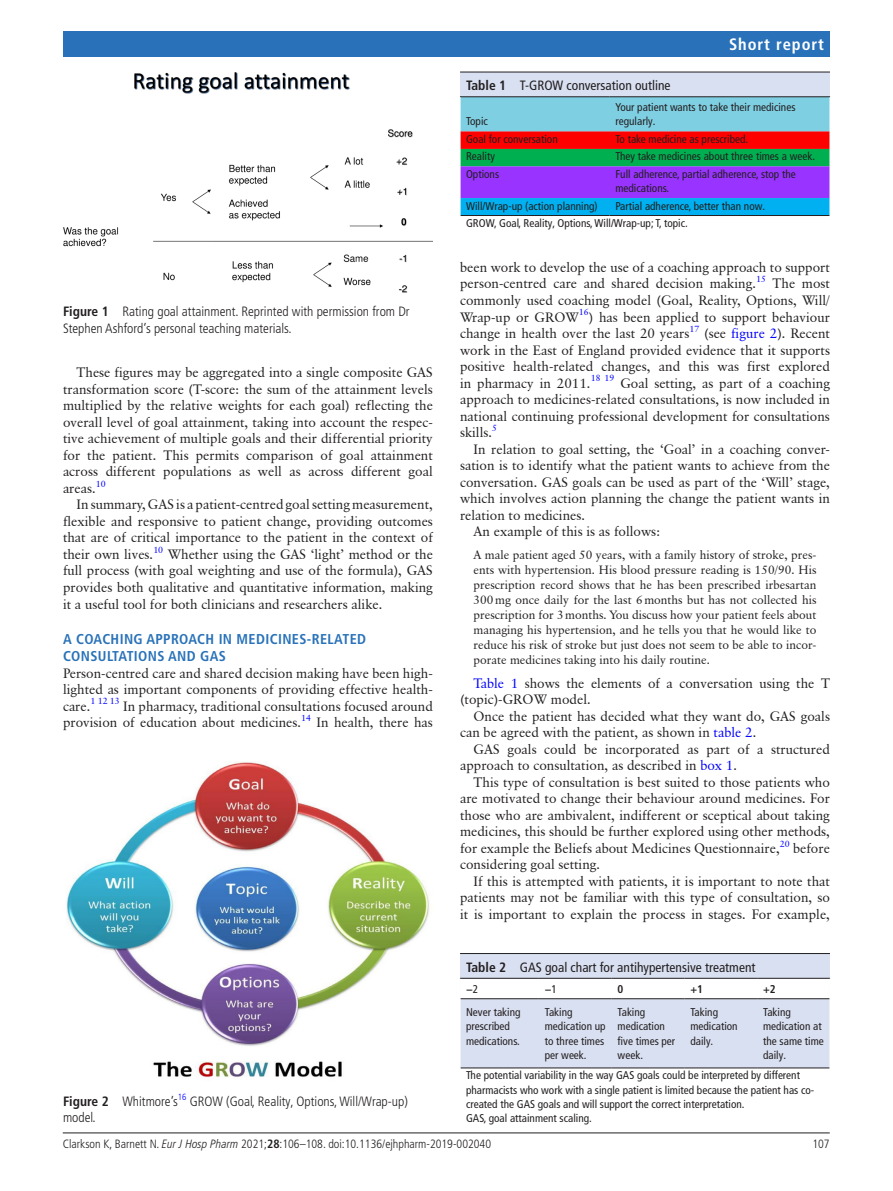
<style>
.page{position:relative;width:893px;height:1191px;background:#fff}
.page>*{position:absolute;margin:0;border:0;box-sizing:border-box;transform-origin:0 0}
.t1{font:700 condensed 16.5px "Frutiger LT Pro";color:#fff}
.t2{font:700 condensed 14.25px/17.2px "Frutiger LT Pro";letter-spacing:.025em;color:#2972b9}
.t3{font:13.5px/16.5px "Classical Garamond BT";color:#231f20;text-align:justify}
.t4{font:300 condensed 13.5px/16.5px "Frutiger LT Pro";color:#231f20}
.t5{font:condensed 13.5px "Frutiger LT Pro";color:#231f20}
.t6{font:12px/15px "Classical Garamond BT";color:#231f20;text-align:justify}
.t7{font:300 condensed 12px "Frutiger LT Pro";color:#231f20}
.t8{font:condensed 11.25px/14.2px "Frutiger LT Pro";color:#231f20}
.t9{font:700 condensed 11.25px "Frutiger LT Pro";color:#231f20}
.s1{font-weight:700}
.s2{color:#00f}
.s3{font-weight:400}
.s4{font-style:italic}
</style>
<div class="page">
<hr style="left:63px;top:1132px;width:767px;height:1px;background:#231f20">
<div style="left:63px;top:31px;width:767px;height:25px;background:#2972b9"></div>
<img style="left:63px;top:72px;width:370px;height:220px">
<img style="left:66px;top:761px;width:363px;height:317px">
<div style="left:460px;top:72px;width:370px;height:155px;background:#d9e0f1"></div>
<hr style="left:460px;top:72px;width:370px;height:1px;background:#231f20">
<hr style="left:460px;top:96px;width:149px;height:1px;background:#231f20">
<hr style="left:609px;top:96px;width:221px;height:1px;background:#231f20">
<svg style="left:460px;top:97px;width:370px;height:130px;background:#7e87b9"></svg>
<hr style="left:466px;top:226px;width:364px;height:2px;background:#fff">
<div style="left:460px;top:953px;width:370px;height:169px;background:#d9e0f1"></div>
<hr style="left:460px;top:953px;width:370px;height:1px;background:#231f20">
<div style="left:460px;top:1068px;width:370px;height:54px;background:#fff"></div>
<hr style="left:460px;top:998px;width:79px;height:1px;background:#231f20">
<hr style="left:539px;top:998px;width:73px;height:1px;background:#231f20">
<hr style="left:612px;top:998px;width:72px;height:1px;background:#231f20">
<hr style="left:684px;top:998px;width:73px;height:1px;background:#231f20">
<hr style="left:757px;top:998px;width:73px;height:1px;background:#231f20">
<hr style="left:460px;top:1067px;width:79px;height:1px;background:#231f20">
<hr style="left:539px;top:1067px;width:73px;height:1px;background:#231f20">
<hr style="left:612px;top:1067px;width:72px;height:1px;background:#231f20">
<hr style="left:684px;top:1067px;width:73px;height:1px;background:#231f20">
<hr style="left:757px;top:1067px;width:73px;height:1px;background:#231f20">
<hr style="left:460px;top:998px;width:1px;height:70px;background:#fff">
<div style="left:460px;top:978px;width:371px;height:20px;background:#fff"></div>
<p class="t1" style="left:729px;top:34px;width:96px">SHORT REPORT</p>
<p class="t5" style="left:466px;top:78px;width:206px"><span class="s1">TABLE 1</span> T-GROW conversation outline</p>
<p class="t8" style="left:466px;top:114px;width:23px">Topic</p>
<p class="t8" style="left:615px;top:100px;width:182px">Your patient wants to take their medicines regularly.</p>
<p class="t4" style="left:63px;top:303px;width:348px"><span class="s1">FIGURE 1</span> Rating goal attainment. Reprinted with permission from Dr<br>Stephen Ashford’s personal teaching materials.</p>
<p class="t3" style="left:63px;top:364px;width:371px;text-indent:14px">These figures may be aggregated into a single composite GAS transformation score (T-score: the sum of the attainment levels multiplied by the relative weights for each goal) reflecting the overall level of goal attainment, taking into account the respec&shy;tive achievement of multiple goals and their differential priority for the patient. This permits comparison of goal attainment across different populations as well as across different goal areas.<sup>10</sup></p>
<p class="t3" style="left:63px;top:496px;width:371px;text-indent:14px">In summary, GAS is a patient-centred goal setting measurement, flexible and responsive to patient change, providing outcomes that are of critical importance to the patient in the context of their own lives.<sup>10</sup> Whether using the GAS ‘light’ method or the full process (with goal weighting and use of the formula), GAS provides both qualitative and quantitative information, making it a useful tool for both clinicians and researchers alike.</p>
<p class="t2" style="left:63px;top:630px;width:305px">A COACHING APPROACH IN MEDICI NES-RELATED<br>CONSULTATI</p>
<p class="t2" style="left:138px;top:647px;width:89px">ONS AND GAS</p>
<p class="t3" style="left:63px;top:664px;width:371px">Person-centred care and shared decision making have been high&shy;lighted as important components of providing effective health&shy;care.<sup>1</sup> <sup>12</sup> <sup>13</sup> In pharmacy, traditional consultations focused around provision of education about medicines.<sup>14</sup> In health, there has</p>
<p class="t4" style="left:63px;top:1092px;width:346px"><span class="s1">FIGURE 2</span> Whitmore’s<sup>16</sup> GROW (Goal, Reality, Options, Will/Wrap-up) model.</p>
<p class="t8" style="left:466px;top:132px;width:93px">Goal for conversation</p>
<p class="t8" style="left:615px;top:132px;width:134px">To take medicine as prescribed.</p>
<p class="t8" style="left:466px;top:149px;width:30px">Reality</p>
<p class="t8" style="left:615px;top:149px;width:201px">They take medicines about three times a week.</p>
<p class="t8" style="left:466px;top:167px;width:35px">Options</p>
<p class="t8" style="left:615px;top:167px;width:182px">Full adherence, partial adherence, stop the medications.</p>
<p class="t8" style="left:466px;top:198px;width:133px">Will/Wrap-up (action planning)</p>
<p class="t8" style="left:466px;top:197px;width:301px;line-height:17.4px;text-indent:149px">Partial adherence, better than now.<br>GROW, Goal, Reality, Options, Will/Wrap-up; T, topic.</p>
<p class="t3" style="left:460px;top:259px;width:371px">been work to develop the use of a coaching approach to support person-centred care and shared decision making.<sup>15</sup></p>
<p class="t3" style="left:460px;top:275px;width:371px;text-indent:312px">The most commonly used coaching model (Goal, Reality, Options, Will/ Wrap-up or GROW<sup>16</sup>) has been applied to support behaviour change in health over the last 20 years<sup>17</sup> (see <span class="s2">figure 2</span>). Recent work in the East of England provided evidence that it supports positive health-related changes, and this was first explored in pharmacy in 2011.<sup>18</sup> <sup>19</sup> Goal setting, as part of a coaching approach to medicines-related consultations, is now included in national continuing professional development for consultations skills.<sup>5</sup></p>
<p class="t3" style="left:474px;top:440px;width:358px">In relation to goal setting, the ‘Goal’ in a coaching conver-</p>
<p class="t3" style="left:460px;top:457px;width:371px">sation is to identify what the patient wants to achieve from the</p>
<p class="t3" style="left:460px;top:473px;width:371px">conversation. GAS goals can be used as part of the ‘Will’ stage,</p>
<p class="t3" style="left:460px;top:490px;width:371px">which involves action planning the change the patient wants in</p>
<p class="t3" style="left:460px;top:506px;width:127px">relation to medicines.</p>
<p class="t3" style="left:474px;top:523px;width:189px">An example of this is as follows:</p>
<p class="t6" style="left:474px;top:547px;width:344px">A male patient aged 50 years, with a family history of stroke, pres&shy;ents with hypertension. His blood pressure reading is 150/90. His prescription record shows that he has been prescribed irbesartan 300mg once daily for the last 6months but has not collected his prescription for 3months. You discuss how your patient feels about managing his hypertension, and he tells you that he would like to reduce his risk of stroke but just does not seem to be able to incor&shy;porate medicines taking into his daily routine.</p>
<p class="t3" style="left:460px;top:674px;width:371px;text-indent:14px"><span class="s2">Table 1</span> shows the elements of a conversation using the T (topic)-GROW model.</p>
<p class="t3" style="left:460px;top:707px;width:371px;text-indent:14px">Once the patient has decided what they want do, GAS goals can be agreed with the patient, as shown in <span class="s2">table 2</span>.</p>
<p class="t3" style="left:460px;top:740px;width:371px;text-indent:14px">GAS goals could be incorporated as part of a structured approach to consultation, as described in <span class="s2">box 1</span>.</p>
<p class="t3" style="left:460px;top:773px;width:371px;text-indent:14px">This type of consultation is best suited to those patients who are motivated to change their behaviour around medicines. For those who are ambivalent, indifferent or sceptical about taking medicines, this should be further explored using other methods, for example the Beliefs about Medicines Questionnaire,<sup>20</sup> before considering goal setting.</p>
<p class="t3" style="left:460px;top:872px;width:371px;text-indent:14px">If this is attempted with patients, it is important to note that patients may not be familiar with this type of consultation, so it is important to explain the process in stages. For example,</p>
<p class="t5" style="left:466px;top:959px;width:291px"><span class="s1">TABLE 2</span> GAS goal chart for antihypertensive treatment</p>
<p class="t9" style="left:466px;top:982px;width:14px">−<span class="s3">2</span></p>
<p class="t9" style="left:545px;top:982px;width:14px">−<span class="s3">1</span></p>
<p class="t9" style="left:618px;top:982px;width:7px">0</p>
<p class="t9" style="left:690px;top:982px;width:14px">+1</p>
<p class="t9" style="left:763px;top:982px;width:14px">+2</p>
<p class="t8" style="left:466px;top:1005px;width:56px">Never taking prescribed medications.</p>
<p class="t8" style="left:545px;top:1005px;width:62px">Taking medication up to three times per week.</p>
<p class="t8" style="left:618px;top:1005px;width:59px">Taking medication five times per week.</p>
<p class="t8" style="left:690px;top:1005px;width:49px">Taking medication daily.</p>
<p class="t8" style="left:763px;top:1005px;width:62px">Taking medication at the same time daily.</p>
<p class="t8" style="left:466px;top:1068px;width:350px">The potential variability in the way GAS goals could be interpreted by different pharmacists who work with a single patient is limited because the patient has co&shy;created the GAS goals and will support the correct interpretation.<br>GAS, goal attainment scaling.</p>
<p class="t7" style="left:63px;top:1136px;width:430px">Clarkson K, Barnett N. <span class="s4">Eur J Hosp Pharm</span> 2021;<span class="s1">28</span>:106–108. doi:10.1136/ejhpharm-2019-002040</p>
<p class="t7" style="left:812px;top:1136px;width:19px">107</p>
</div>
